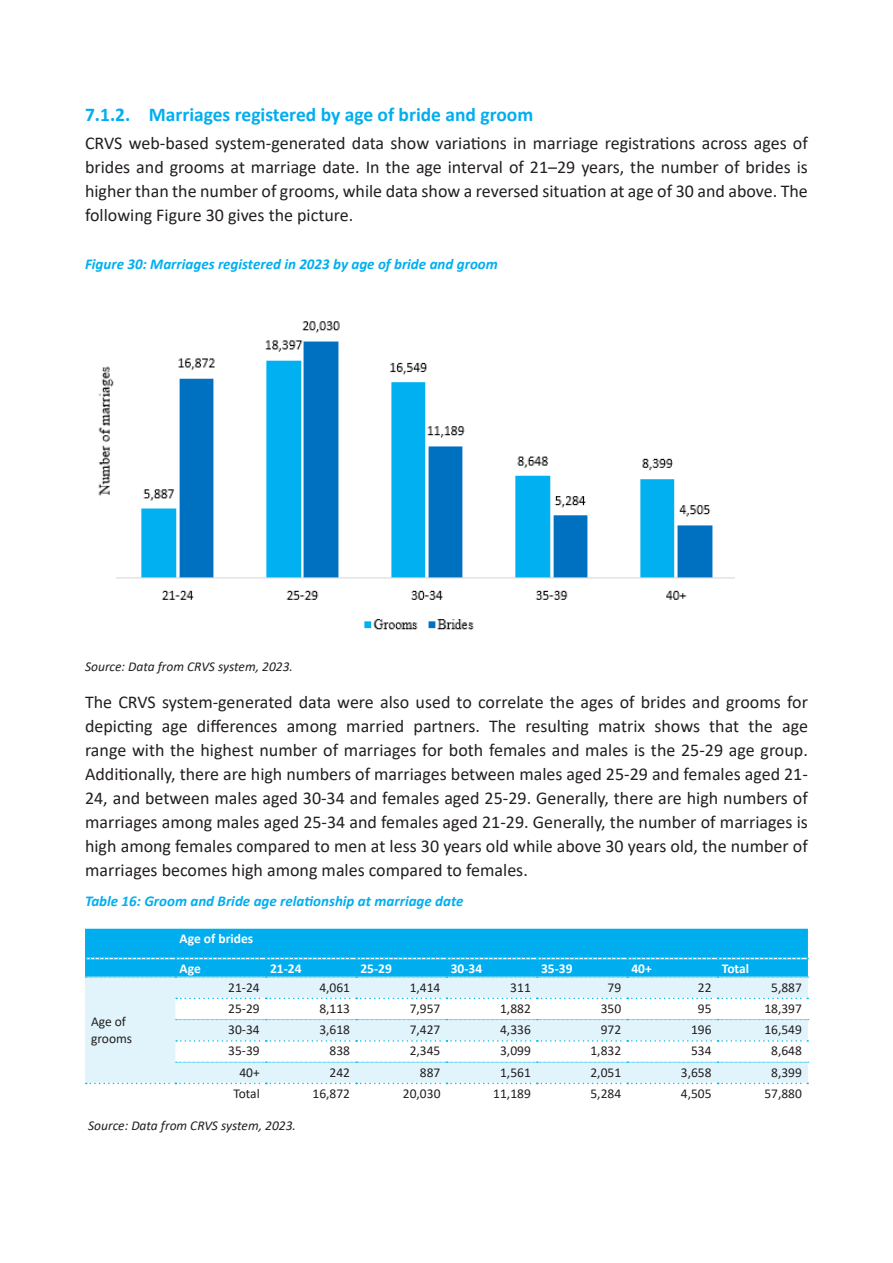
<style>
.page{position:relative;width:893px;height:1263px;background:#fff}
.page>*{position:absolute;margin:0;border:0;box-sizing:border-box;transform-origin:0 0}
.level_2{font:700 19.5px "Calibri";color:#00aeef}
.Body_Paragraph{font:18px/24px "Calibri";color:#231f20;text-align:justify}
.Figure_Title{font:italic 700 15px "Calibri";color:#00aeef}
.Table_title{font:italic 700 15px "Calibri";color:#00aeef}
.Table_body{font:13.5px/16.2px "Calibri";color:#231f20}
.t1{font:italic 13.5px "Calibri";color:#231f20}
.Table_Headers{font:700 13.5px "Calibri";color:#fff}
</style>
<div class="page">
<img style="left:98px;top:321px;width:636px;height:309px">
<svg style="left:85px;top:978px;width:723px;height:105px;fill:#e1f4fc"></svg>
<svg style="left:176px;top:998px;width:632px;height:1px"></svg>
<svg style="left:176px;top:1040px;width:632px;height:2px"></svg>
<svg style="left:86px;top:1083px;width:722px;height:1px"></svg>
<svg style="left:85px;top:929px;width:724px;height:49px;background:#0ab1ef"></svg>
<svg style="left:176px;top:1019px;width:633px;height:1px"></svg>
<svg style="left:176px;top:1062px;width:633px;height:1px"></svg>
<p class="level_2" style="left:85px;top:101px;width:450px">7.1.2. Marriages registered by age of bride and groom</p>
<p class="Body_Paragraph" style="left:85px;top:131px;width:724px">CRVS web-based system-generated data show variations in marriage registrations across ages of brides and grooms at marriage date. In the age interval of 21–29 years, the number of brides is higher than the number of grooms, while data show a reversed situation at age of 30 and above. The following Figure 30 gives the picture.</p>
<p class="Figure_Title" style="left:85px;top:253px;width:414px">Figure 30: Marriages registered in 2023 by age of bride and groom</p>
<p class="t1" style="left:85px;top:657px;width:209px">Source: Data from CRVS system, 2023.</p>
<p class="Body_Paragraph" style="left:85px;top:689px;width:724px">The CRVS system-generated data were also used to correlate the ages of brides and grooms for depicting age differences among married partners. The resulting matrix shows that the age range with the highest number of marriages for both females and males is the 25-29 age group.<br>Additionally, there are high numbers of marriages between males aged 25-29 and females aged 21- 24, and between males aged 30-34 and females aged 25-29. Generally, there are high numbers of marriages among males aged 25-34 and females aged 21-29. Generally, the number of marriages is high among females compared to men at less 30 years old while above 30 years old, the number of marriages becomes high among males compared to females.</p>
<p class="Table_title" style="left:85px;top:891px;width:380px">Table 16: Groom and Bride age relationship at marriage date</p>
<p class="Table_Headers" style="left:180px;top:929px;width:75px">Age of brides</p>
<p class="Table_Headers" style="left:180px;top:959px;width:23px">Age</p>
<p class="Table_Headers" style="left:270px;top:959px;width:33px">21-24</p>
<p class="Table_Headers" style="left:360px;top:959px;width:33px">25-29</p>
<p class="Table_Headers" style="left:451px;top:959px;width:33px">30-34</p>
<p class="Table_Headers" style="left:541px;top:959px;width:33px">35-39</p>
<p class="Table_Headers" style="left:631px;top:959px;width:22px">40+</p>
<p class="Table_Headers" style="left:722px;top:959px;width:29px">Total</p>
<p class="Table_body" style="left:228px;top:978px;width:33px">21-24</p>
<p class="Table_body" style="left:319px;top:978px;width:32px">4,061</p>
<p class="Table_body" style="left:410px;top:978px;width:32px">1,414</p>
<p class="Table_body" style="left:510px;top:978px;width:22px">311</p>
<p class="Table_body" style="left:607px;top:978px;width:15px">79</p>
<p class="Table_body" style="left:698px;top:978px;width:15px">22</p>
<p class="Table_body" style="left:771px;top:978px;width:32px">5,887</p>
<p class="Table_body" style="left:228px;top:1000px;width:33px">25-29</p>
<p class="Table_body" style="left:319px;top:1000px;width:32px">8,113</p>
<p class="Table_body" style="left:410px;top:1000px;width:32px">7,957</p>
<p class="Table_body" style="left:500px;top:1000px;width:32px">1,882</p>
<p class="Table_body" style="left:601px;top:1000px;width:22px">350</p>
<p class="Table_body" style="left:698px;top:1000px;width:15px">95</p>
<p class="Table_body" style="left:764px;top:1000px;width:39px">18,397</p>
<p class="Table_body" style="left:228px;top:1021px;width:33px">30-34</p>
<p class="Table_body" style="left:319px;top:1021px;width:32px">3,618</p>
<p class="Table_body" style="left:410px;top:1021px;width:32px">7,427</p>
<p class="Table_body" style="left:500px;top:1021px;width:32px">4,336</p>
<p class="Table_body" style="left:601px;top:1021px;width:22px">972</p>
<p class="Table_body" style="left:691px;top:1021px;width:22px">196</p>
<p class="Table_body" style="left:764px;top:1021px;width:39px">16,549</p>
<p class="Table_body" style="left:228px;top:1042px;width:33px">35-39</p>
<p class="Table_body" style="left:330px;top:1042px;width:22px">838</p>
<p class="Table_body" style="left:410px;top:1042px;width:32px">2,345</p>
<p class="Table_body" style="left:500px;top:1042px;width:32px">3,099</p>
<p class="Table_body" style="left:590px;top:1042px;width:32px">1,832</p>
<p class="Table_body" style="left:691px;top:1042px;width:22px">534</p>
<p class="Table_body" style="left:771px;top:1042px;width:32px">8,648</p>
<p class="Table_body" style="left:239px;top:1064px;width:22px">40+</p>
<p class="Table_body" style="left:330px;top:1064px;width:22px">242</p>
<p class="Table_body" style="left:420px;top:1064px;width:22px">887</p>
<p class="Table_body" style="left:500px;top:1064px;width:32px">1,561</p>
<p class="Table_body" style="left:590px;top:1064px;width:32px">2,051</p>
<p class="Table_body" style="left:681px;top:1064px;width:32px">3,658</p>
<p class="Table_body" style="left:771px;top:1064px;width:32px">8,399</p>
<p class="Table_body" style="left:233px;top:1085px;width:28px">Total</p>
<p class="Table_body" style="left:313px;top:1085px;width:39px">16,872</p>
<p class="Table_body" style="left:403px;top:1085px;width:39px">20,030</p>
<p class="Table_body" style="left:493px;top:1085px;width:39px">11,189</p>
<p class="Table_body" style="left:590px;top:1085px;width:32px">5,284</p>
<p class="Table_body" style="left:681px;top:1085px;width:32px">4,505</p>
<p class="Table_body" style="left:764px;top:1085px;width:39px">57,880</p>
<p class="t1" style="left:88px;top:1116px;width:209px">Source: Data from CRVS system, 2023.</p>
<p class="Table_body" style="left:91px;top:1013px;width:43px">Age of grooms</p>
</div>
